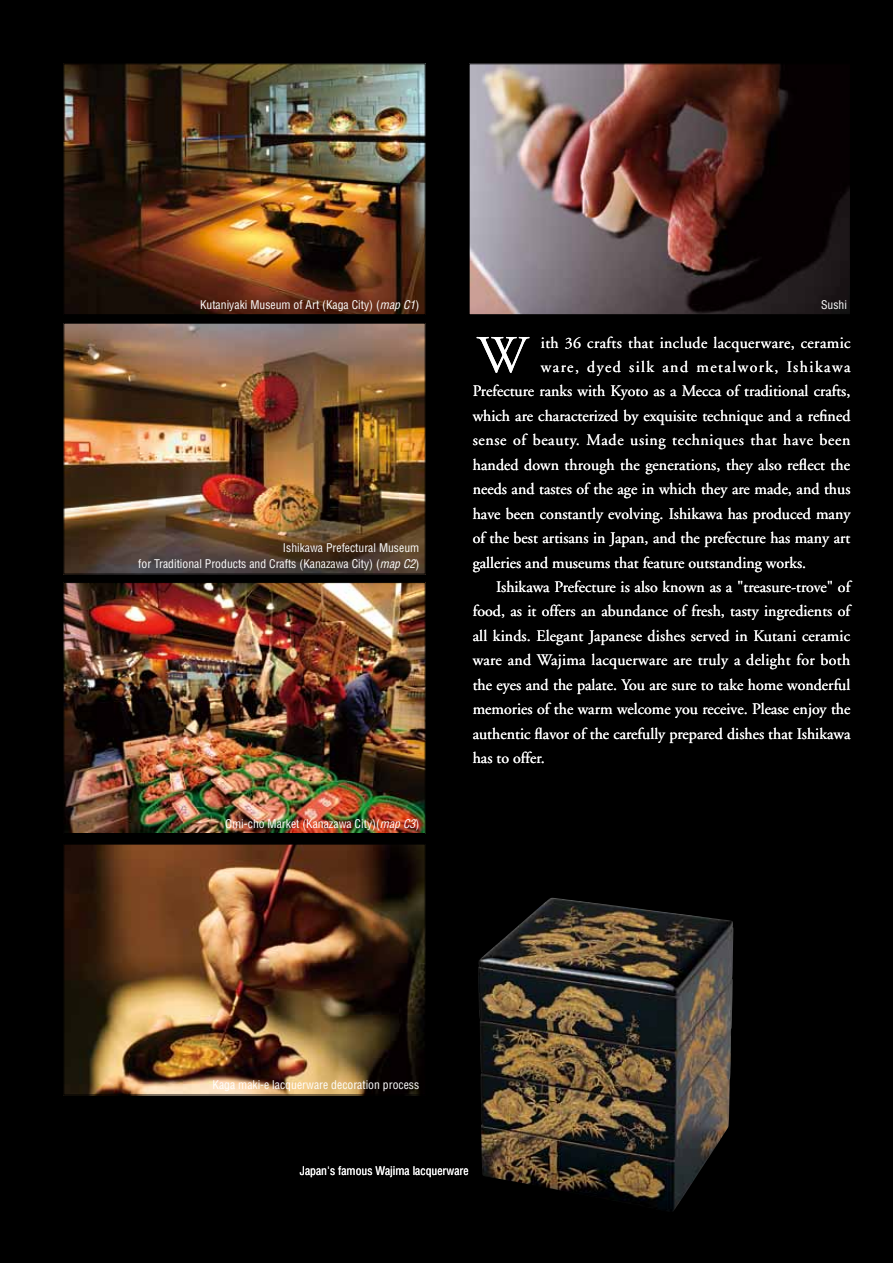
<style>
.page{position:relative;width:893px;height:1263px;background:#000}
.page>*{position:absolute;margin:0;border:0;box-sizing:border-box;transform-origin:0 0}
.t1{font:52.8px "Adobe Garamond";color:#fff}
.t2{font:15.9px "Adobe Garamond";color:#fff}
.t3{font:15.9px "Adobe Garamond";letter-spacing:.04em;color:#fff}
.t4{font:15.9px "Adobe Garamond";letter-spacing:.025em;color:#fff}
.t5{font:15.9px "Adobe Garamond";letter-spacing:.09em;color:#fff}
.t6{font:condensed 11.7px/15.9px "Helvetica";color:#fff;text-align:right}
.s1{font-style:italic}
</style>
<div class="page">
<img style="left:66px;top:66px;width:357px;height:247px">
<img style="left:66px;top:846px;width:357px;height:247px">
<img style="left:66px;top:325px;width:357px;height:247px">
<img style="left:471px;top:66px;width:378px;height:247px">
<img style="left:66px;top:584px;width:357px;height:247px">
<svg style="left:472px;top:289px;width:377px;height:24px;background:#4f4447"></svg>
<img style="left:478px;top:898px;width:255px;height:313px">
<div style="left:64px;top:64px;width:361px;height:251px;border:1px solid #000"></div>
<div style="left:64px;top:844px;width:361px;height:251px;border:1px solid #000"></div>
<div style="left:64px;top:323px;width:361px;height:251px;border:1px solid #000"></div>
<div style="left:469px;top:64px;width:382px;height:251px;border:1px solid #000"></div>
<div style="left:64px;top:582px;width:361px;height:251px;border:1px solid #000"></div>
<p class="t6" style="left:200px;top:297px;width:221px">Kutaniyaki Museum of Art (Kaga City) (<span class="s1">map C1</span>)</p>
<p class="t6" style="left:821px;top:297px;width:27px">Sushi</p>
<p class="t6" style="left:138px;top:539px;width:283px">Ishikawa Prefectural Museum<br>for Traditional Products and Crafts (Kanazawa City) (<span class="s1">map C2</span>)</p>
<p class="t6" style="left:225px;top:816px;width:196px">Omi-cho Market (Kanazawa City)(<span class="s1">map C3</span>)</p>
<h1 class="t1" style="left:477px;top:327px;width:52px">W</h1>
<p class="t4" style="left:541px;top:334px;width:311px">ith 36 crafts that include lacquerware, ceramic</p>
<p class="t5" style="left:541px;top:358px;width:311px">ware, dyed silk and metalwork, Ishikawa</p>
<p class="t2" style="left:473px;top:383px;width:379px">Prefecture ranks with Kyoto as a Mecca of traditional crafts,</p>
<p class="t2" style="left:473px;top:407px;width:379px">which are characterized by exquisite technique and a refined</p>
<p class="t3" style="left:473px;top:432px;width:379px">sense of beauty. Made using techniques that have been</p>
<p class="t2" style="left:473px;top:456px;width:379px">handed down through the generations, they also reflect the</p>
<p class="t2" style="left:473px;top:481px;width:379px">needs and tastes of the age in which they are made, and thus</p>
<p class="t2" style="left:473px;top:505px;width:379px">have been constantly evolving. Ishikawa has produced many</p>
<p class="t2" style="left:473px;top:529px;width:379px">of the best artisans in Japan, and the prefecture has many art</p>
<p class="t2" style="left:473px;top:554px;width:335px">galleries and museums that feature outstanding works.</p>
<p class="t2" style="left:496px;top:578px;width:356px">Ishikawa Prefecture is also known as a "treasure-trove" of</p>
<p class="t2" style="left:473px;top:603px;width:379px">food, as it offers an abundance of fresh, tasty ingredients of</p>
<p class="t2" style="left:473px;top:627px;width:379px">all kinds. Elegant Japanese dishes served in Kutani ceramic</p>
<p class="t2" style="left:473px;top:652px;width:379px">ware and Wajima lacquerware are truly a delight for both</p>
<p class="t2" style="left:473px;top:676px;width:379px">the eyes and the palate. You are sure to take home wonderful</p>
<p class="t2" style="left:473px;top:701px;width:379px">memories of the warm welcome you receive. Please enjoy the</p>
<p class="t2" style="left:473px;top:725px;width:379px">authentic flavor of the carefully prepared dishes that Ishikawa</p>
<p class="t2" style="left:473px;top:749px;width:74px">has to offer.</p>
<p class="t6" style="left:213px;top:1077px;width:208px">Kaga maki-e lacquerware decoration process</p>
<p class="t6" style="left:300px;top:1163px;width:170px">Japan's famous Wajima lacquerware</p>
</div>
